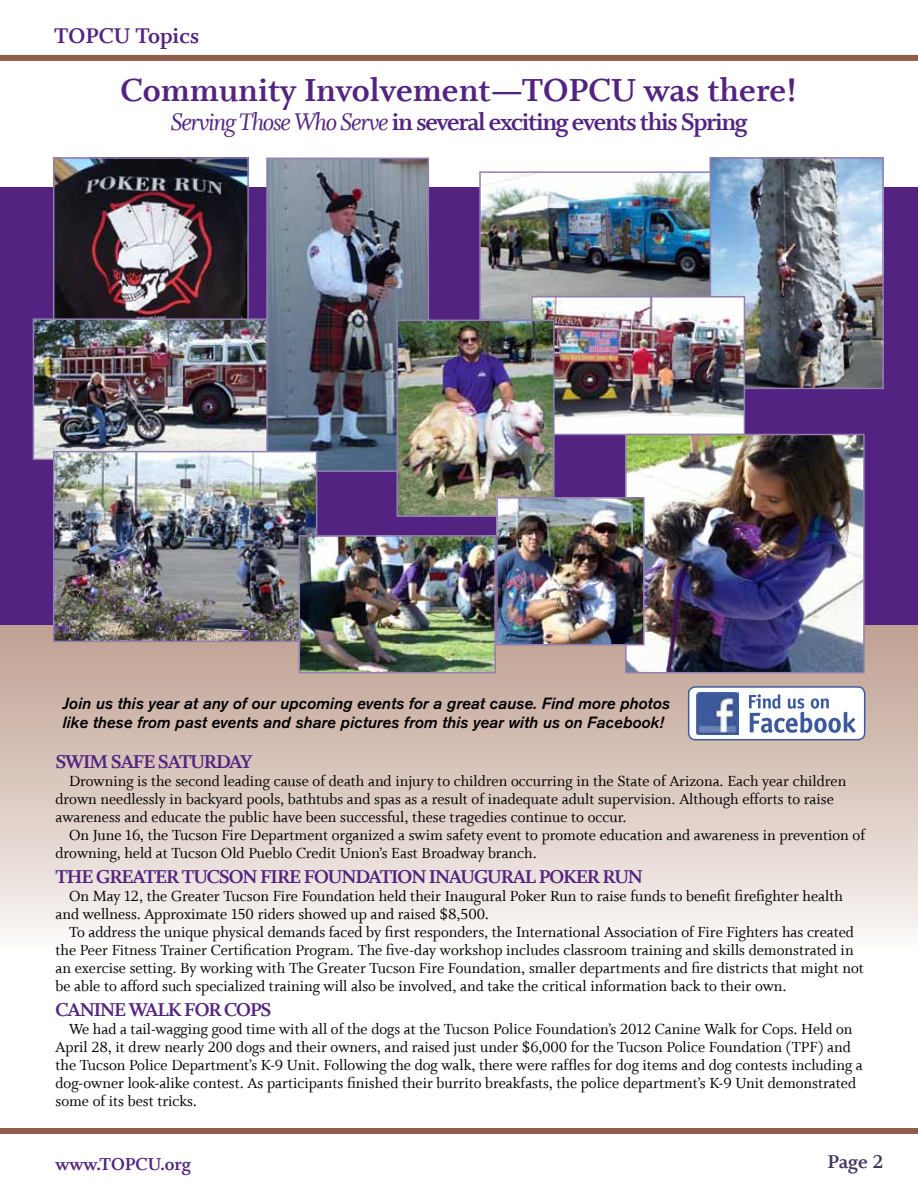
<style>
.page{position:relative;width:918px;height:1188px;background:#fff}
.page>*{position:absolute;margin:0;border:0;box-sizing:border-box;transform-origin:0 0}
.t1{font:36px "Whitman Bold LF";color:#522380}
.t2{font:27px "Whitman Bold LF";letter-spacing:-.05em;color:#522380}
.t3{font:24px "Whitman Bold Os F";color:#522380}
.t4{font:21px "Whitman Bold LF";letter-spacing:-.05em;color:#522380}
.t5{font:21px "Whitman Bold LF";color:#42345f}
.t6{font:19.5px "Whitman Bold Os F";color:#522380}
.t7{font:16.5px/18px "Whitman Roman LF";color:#000}
.t8{font:italic 16.2px/19.5px "Akzidenz Grotesk BQ Med";color:#000}
.s1{font-family:"Whitman Italic Os F"}
</style>
<div class="page">
<div style="left:0;top:187px;width:918px;height:438px;background:#522380"></div>
<svg style="left:0;top:625px;width:918px;height:310px;background:#ddccc5"></svg>
<div style="left:0;top:1128px;width:918px;height:6px;background:#8e5e4b"></div>
<div style="left:0;top:55px;width:918px;height:6px;background:#8e5e4b"></div>
<div style="left:689px;top:687px;width:176px;height:53px;background:#fff;border-radius:7px"></div>
<div style="left:688px;top:686px;width:177px;height:54px;border:2px solid #3c5a9b;border-radius:7px"></div>
<img style="left:697px;top:692px;width:42px;height:42px">
<svg style="left:749px;top:694px;width:107px;height:39px"></svg>
<img style="left:56px;top:160px;width:190px;height:158px">
<div style="left:53px;top:157px;width:196px;height:261px;border:2px solid #937db1"></div>
<img style="left:36px;top:321px;width:230px;height:136px">
<div style="left:33px;top:318px;width:260px;height:142px;border:2px solid #937db1"></div>
<img style="left:269px;top:161px;width:157px;height:308px">
<div style="left:266px;top:158px;width:163px;height:314px;border:2px solid #937db1"></div>
<img style="left:56px;top:454px;width:258px;height:185px">
<div style="left:53px;top:451px;width:264px;height:191px;border:2px solid #937db1"></div>
<img style="left:302px;top:538px;width:191px;height:132px">
<div style="left:299px;top:535px;width:197px;height:138px;border:2px solid #937db1"></div>
<img style="left:713px;top:160px;width:168px;height:226px">
<div style="left:710px;top:157px;width:174px;height:232px;border:2px solid #937db1"></div>
<img style="left:482px;top:174px;width:226px;height:144px">
<div style="left:479px;top:171px;width:232px;height:150px;border:2px solid #937db1"></div>
<img style="left:534px;top:299px;width:208px;height:133px">
<div style="left:531px;top:296px;width:214px;height:139px;border:2px solid #937db1"></div>
<img style="left:628px;top:437px;width:234px;height:233px">
<div style="left:625px;top:434px;width:240px;height:239px;border:2px solid #937db1"></div>
<img style="left:399px;top:323px;width:153px;height:191px">
<div style="left:396px;top:320px;width:159px;height:197px;border:2px solid #937db1"></div>
<img style="left:499px;top:500px;width:143px;height:143px">
<div style="left:496px;top:497px;width:149px;height:149px;border:2px solid #937db1"></div>
<h3 class="t3" style="left:54px;top:22px;width:147px">TOPCU Topics</h3>
<h1 class="t1" style="left:121px;top:70px;width:678px">Community Involvement—TOPCU was there!</h1>
<h2 class="t2" style="left:170px;top:107px;width:579px"><span class="s1">Serving Those Who Serve</span> in several exciting events this Spring</h2>
<p class="t8" style="left:63px;top:693px;width:609px">Join us this year at any of our upcoming events for a great cause. Find more photos like these from past events and share pictures from this year with us on Facebook!</p>
<p class="t4" style="left:56px;top:750px;width:199px">SWIM SAFE SATURDAY</p>
<p class="t7" style="left:56px;top:773px;width:792px;text-indent:13px">Drowning is the second leading cause of death and injury to children occurring in the State of Arizona. Each year children drown needlessly in backyard pools, bathtubs and spas as a result of inadequate adult supervision. Although efforts to raise awareness and educate the public have been successful, these tragedies continue to occur.</p>
<p class="t7" style="left:56px;top:827px;width:811px;text-indent:13px">On June 16, the Tucson Fire Department organized a swim safety event to promote education and awareness in prevention of drowning, held at Tucson Old Pueblo Credit Union’s East Broadway branch.</p>
<p class="t4" style="left:56px;top:865px;width:67px">The Greater</p>
<p class="t4" style="left:182px;top:865px;width:26px">Tucson</p>
<p class="t4" style="left:260px;top:865px;width:68px">Fire Foundation</p>
<p class="t4" style="left:429px;top:865px;width:201px">INAUGURAL Po ker Run</p>
<p class="t7" style="left:56px;top:887px;width:789px;text-indent:13px">On May 12, the Greater Tucson Fire Foundation held their Inaugural Poker Run to raise funds to benefit firefighter health and wellness. Approximate 150 riders showed up and raised $8,500.</p>
<p class="t7" style="left:56px;top:923px;width:810px;text-indent:13px">To address the unique physical demands faced by first responders, the International Association of Fire Fighters has created the Peer Fitness Trainer Certification Program. The five-day workshop includes classroom training and skills demonstrated in an exercise setting. By working with The Greater Tucson Fire Foundation, smaller departments and fire districts that might not be able to afford such specialized training will also be involved, and take the critical information back to their own.</p>
<p class="t4" style="left:56px;top:998px;width:25px">Canine</p>
<p class="t4" style="left:129px;top:998px;width:69px">Wal k for</p>
<p class="t4" style="left:224px;top:998px;width:25px">Cops</p>
<p class="t7" style="left:56px;top:1020px;width:809px;text-indent:13px">We had a tail-wagging good time with all of the dogs at the Tucson Police Foundation’s 2012 Canine Walk for Cops. Held on April 28, it drew nearly 200 dogs and their owners, and raised just under $6,000 for the Tucson Police Foundation (TPF) and the Tucson Police Department’s K-9 Unit. Following the dog walk, there were raffles for dog items and dog contests including a dog-owner look-alike contest. As participants finished their burrito breakfasts, the police department’s K-9 Unit demonstrated some of its best tricks.</p>
<p class="t6" style="left:56px;top:1153px;width:137px">www.TOPCU.org</p>
<p class="t5" style="left:827px;top:1150px;width:57px">Page 2</p>
</div>
